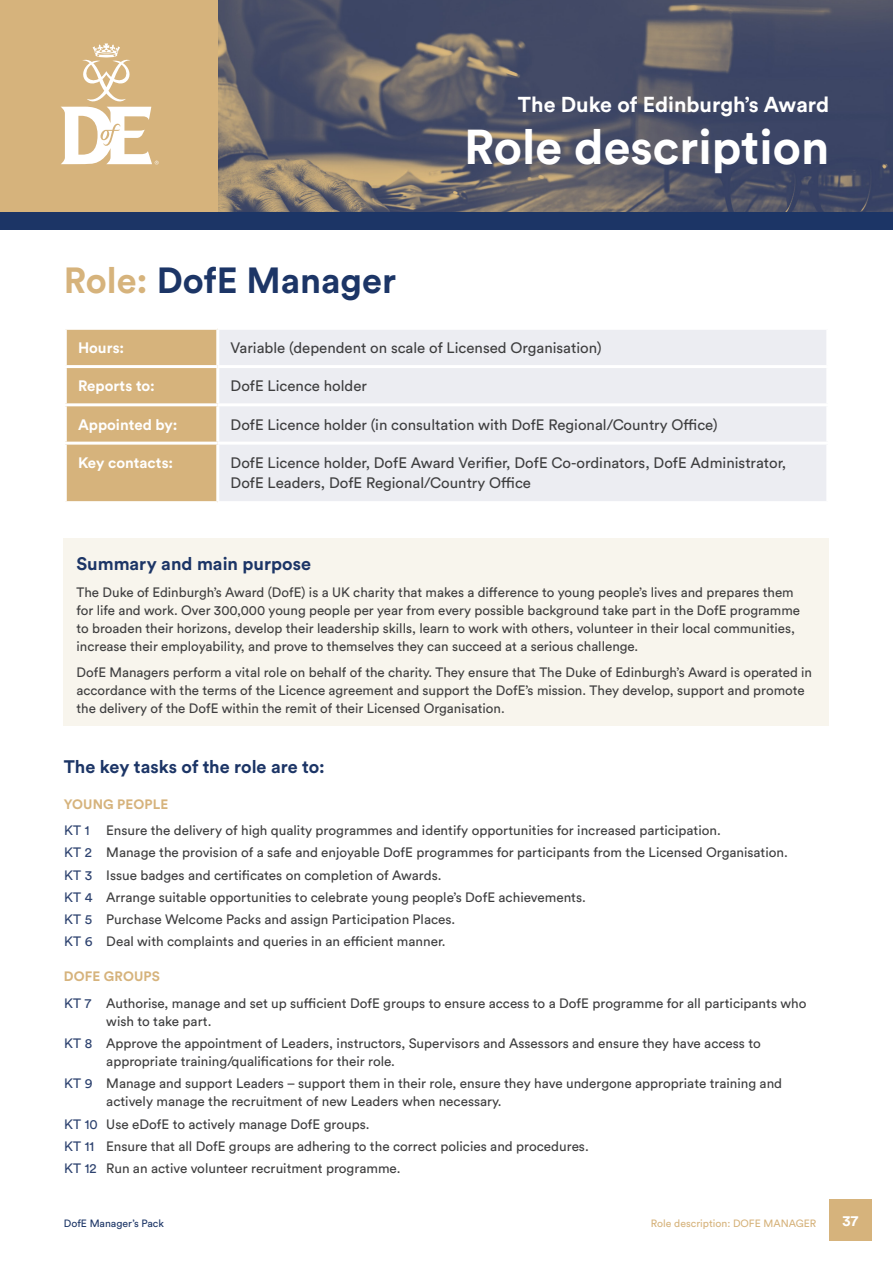
<style>
.page{position:relative;width:893px;height:1263px;background:#fff}
.page>*{position:absolute;margin:0;border:0;box-sizing:border-box;transform-origin:0 0}
.t1{font:700 48.45px "Circular Std";color:#fff}
.Big_Heading{font:700 36px "Circular Std";color:#1c3566}
.Subtitle{font:700 21.45px "Circular Std";color:#fff}
.t2{font:700 18px "Circular Std";color:#1c3566}
.t3{font:15px/19.5px "Circular Std";color:#3e3e3f}
.Body_copy{font:700 15px "Circular Std";color:#fff}
.Body_Copy{font:13.5px/18px "Circular Std";color:#3e3e3f}
.t4{font:700 13.5px "Circular Std";letter-spacing:.01em;color:#d6b37c}
.t5{font:10.5px "Circular Std";color:#d6b37c}
.t6{font:10.5px "Circular Std";color:#1c3566}
.s1{color:#d6b37c}
.s2{color:#2d426f}
</style>
<div class="page">
<div style="left:829px;top:1199px;width:43px;height:42px;background:#d6b37c"></div>
<img style="left:217px;top:0;width:676px;height:213px">
<div style="left:0;top:0;width:217px;height:213px;background:#d6b37c"></div>
<svg style="left:61px;top:44px;width:98px;height:120px"></svg>
<div style="left:0;top:213px;width:893px;height:17px;background:#1c3566"></div>
<div style="left:67px;top:330px;width:149px;height:171px;background:#d6b37c"></div>
<div style="left:219px;top:330px;width:607px;height:171px;background:#ecedf2"></div>
<hr style="left:64px;top:365px;width:154px;height:3px;background:#fff">
<hr style="left:218px;top:365px;width:611px;height:3px;background:#fff">
<hr style="left:64px;top:403px;width:154px;height:3px;background:#fff">
<hr style="left:218px;top:403px;width:611px;height:3px;background:#fff">
<hr style="left:64px;top:442px;width:154px;height:3px;background:#fff">
<hr style="left:218px;top:442px;width:611px;height:3px;background:#fff">
<div style="left:64px;top:538px;width:765px;height:188px;background:#f8f5ed"></div>
<p class="Big_Heading" style="left:64px;top:257px;width:334px"><span class="s1">Role:</span> DofE Manager</p>
<p class="Subtitle" style="left:518px;top:90px;width:313px">The Duke of Edinburgh’s Award</p>
<p class="t1" style="left:464px;top:116px;width:367px">Role description</p>
<p class="Body_copy" style="left:78px;top:338px;width:48px">Hours:</p>
<p class="t3" style="left:231px;top:338px;width:373px">Variable (dependent on scale of Licensed Organisation)</p>
<p class="Body_copy" style="left:78px;top:376px;width:78px">Reports to:</p>
<p class="t3" style="left:231px;top:376px;width:138px">DofE Licence holder</p>
<p class="Body_copy" style="left:78px;top:415px;width:101px">Appointed by:</p>
<p class="t3" style="left:231px;top:414px;width:489px">DofE Licence holder (in consultation with DofE Regional/Country Office)</p>
<p class="Body_copy" style="left:78px;top:453px;width:97px">Key contacts:</p>
<p class="t3" style="left:231px;top:453px;width:557px">DofE Licence holder, DofE Award Verifier, DofE Co-ordinators, DofE Administrator,<br>DofE Leaders, DofE Regional/Country Office</p>
<p class="t2" style="left:77px;top:552px;width:236px">Summary and main purpose</p>
<p class="Body_Copy" style="left:77px;top:583px;width:725px">The Duke of Edinburgh’s Award (DofE) is a UK charity that makes a difference to young people’s lives and prepares them for life and work. Over 300,000 young people per year from every possible background take part in the DofE programme to broaden their horizons, develop their leadership skills, learn to work with others, volunteer in their local communities, increase their employability, and prove to themselves they can succeed at a serious challenge.</p>
<p class="Body_Copy" style="left:77px;top:663px;width:737px">DofE Managers perform a vital role on behalf of the charity. They ensure that The Duke of Edinburgh’s Award is operated in accordance with the terms of the Licence agreement and support the DofE’s mission. They develop, support and promote the delivery of the DofE within the remit of their Licensed Organisation.</p>
<p class="t2" style="left:64px;top:755px;width:262px">The key tasks of the role are to:</p>
<p class="t4" style="left:64px;top:795px;width:106px">YOUNG PEOPLE</p>
<p class="Body_Copy" style="left:64px;top:821px;width:658px"><span class="s2">KT 1</span> Ensure the delivery of high quality programmes and identify opportunities for increased participation.</p>
<p class="Body_Copy" style="left:64px;top:843px;width:725px"><span class="s2">KT 2</span> Manage the provision of a safe and enjoyable DofE programmes for participants from the Licensed Organisation.</p>
<p class="Body_Copy" style="left:64px;top:866px;width:379px"><span class="s2">KT 3</span> Issue badges and certificates on completion of Awards.</p>
<p class="Body_Copy" style="left:64px;top:888px;width:523px"><span class="s2">KT 4</span> Arrange suitable opportunities to celebrate young people’s DofE achievements.</p>
<p class="Body_Copy" style="left:64px;top:910px;width:393px"><span class="s2">KT 5</span> Purchase Welcome Packs and assign Participation Places.</p>
<p class="Body_Copy" style="left:64px;top:932px;width:383px"><span class="s2">KT 6</span> Deal with complaints and queries in an efficient manner.</p>
<p class="t4" style="left:64px;top:968px;width:98px">DOFE GROUPS</p>
<p class="Body_Copy" style="left:106px;top:994px;width:702px;text-indent:-42px"><span class="s2">KT 7</span> Authorise, manage and set up sufficient DofE groups to ensure access to a DofE programme for all participants who wish to take part.</p>
<p class="Body_Copy" style="left:106px;top:1034px;width:656px;text-indent:-42px"><span class="s2">KT 8</span> Approve the appointment of Leaders, instructors, Supervisors and Assessors and ensure they have access to appropriate training/qualifications for their role.</p>
<p class="Body_Copy" style="left:106px;top:1074px;width:677px;text-indent:-42px"><span class="s2">KT 9</span> Manage and support Leaders – support them in their role, ensure they have undergone appropriate training and actively manage the recruitment of new Leaders when necessary.</p>
<p class="Body_Copy" style="left:64px;top:1115px;width:307px"><span class="s2">KT 10</span> Use eDofE to actively manage DofE groups.</p>
<p class="Body_Copy" style="left:64px;top:1137px;width:526px"><span class="s2">KT 11</span> Ensure that all DofE groups are adhering to the correct policies and procedures.</p>
<p class="Body_Copy" style="left:64px;top:1159px;width:338px"><span class="s2">KT 12</span> Run an active volunteer recruitment programme.</p>
<p class="t6" style="left:64px;top:1217px;width:102px">DofE Manager’s Pack</p>
<p class="t5" style="left:651px;top:1217px;width:167px">Role description: DOFE MANAGER</p>
<p class="Body_copy" style="left:842px;top:1211px;width:17px">37</p>
</div>
